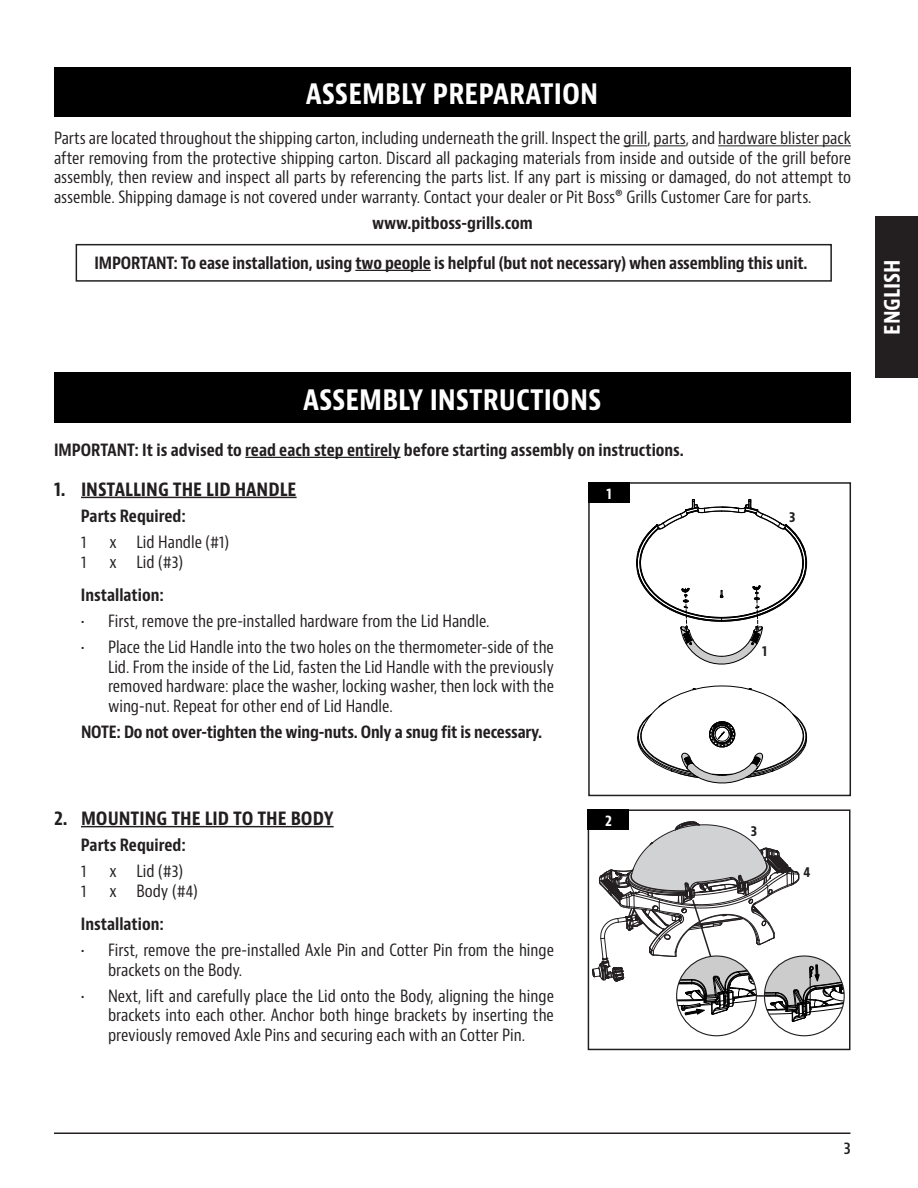
<style>
.page{position:relative;width:918px;height:1188px;background:#fff}
.page>*{position:absolute;margin:0;border:0;box-sizing:border-box;transform-origin:0 0}
.TXT{font:700 condensed 30px "Bernino Sans";color:#fff}
.t1{font:700 condensed 22.65px "Bernina Sans";color:#fff}
.t2{font:700 condensed 19.5px "Bernino Sans";color:#231f20}
.TXT-2{font:condensed 16.5px/19.5px "Bernino Sans";color:#231f20;text-align:justify}
.TXT-3{font:700 condensed 16.5px "Bernino Sans";letter-spacing:-.01em;color:#231f20}
.t3{font:600 condensed 16.5px "Bernino Sans";color:#231f20}
.TXT-4{font:700 condensed 15px "Bernino Sans";color:#fff}
.TXT-5{font:700 condensed 14.1px "Bernino Sans";color:#231f20}
</style>
<div class="page">
<div style="left:875px;top:216px;width:43px;height:162px;background:#231f20"></div>
<hr style="left:54px;top:1132px;width:796px;height:2px;background:#231f20">
<hr style="left:245px;top:457px;width:156px;height:1px;background:#231f20">
<hr style="left:81px;top:497px;width:216px;height:1px;background:#231f20">
<hr style="left:81px;top:826px;width:253px;height:1px;background:#231f20">
<div style="left:54px;top:373px;width:796px;height:50px;background:#000"></div>
<svg style="left:623px;top:145px;width:24px;height:1px"></svg>
<hr style="left:654px;top:145px;width:32px;height:1px;background:#231f20">
<hr style="left:718px;top:145px;width:133px;height:1px;background:#231f20">
<hr style="left:355px;top:270px;width:76px;height:1px;background:#231f20">
<div style="left:54px;top:68px;width:796px;height:49px;background:#000"></div>
<div style="left:76px;top:244px;width:756px;height:38px;border:2px solid #231f20"></div>
<div style="left:588px;top:482px;width:263px;height:314px;border:2px solid #231f20"></div>
<svg style="left:636px;top:499px;width:172px;height:166px"></svg>
<svg style="left:637px;top:686px;width:171px;height:98px"></svg>
<div style="left:588px;top:482px;width:42px;height:21px;background:#000"></div>
<div style="left:588px;top:809px;width:262px;height:241px;border:2px solid #231f20"></div>
<div style="left:588px;top:810px;width:41px;height:20px;background:#000"></div>
<svg style="left:592px;top:821px;width:252px;height:215px"></svg>
<p class="TXT" style="left:306px;top:75px;width:294px">ASSEMBLY PREPARATION</p>
<p class="TXT-2" style="left:54px;top:129px;width:799px">Parts are located throughout the shipping carton, including underneath the grill. Inspect the grill, parts, and hardware blister pack after removing from the protective shipping carton. Discard all packaging materials from inside and outside of the grill before assembly, then review and inspect all parts by referencing the parts list. If any part is missing or damaged, do not attempt to assemble. Shipping damage is not covered under warranty. Contact your dealer or Pit Boss® Grills Customer Care for parts.</p>
<p class="TXT-3" style="left:372px;top:213px;width:162px">www.pitboss-grills.com</p>
<p class="TXT-3" style="left:94px;top:253px;width:715px">IMPORTANT: To ease installation, using two people is helpful (but not necessary) when assembling this unit.</p>
<p class="TXT" style="left:303px;top:381px;width:300px">ASSEMBLY INSTRUCTIONS</p>
<p class="TXT-3" style="left:54px;top:440px;width:631px">IMPORTANT: It is advised to read each step entirely before starting assembly on instructions.</p>
<p class="t2" style="left:54px;top:477px;width:244px">1. INSTALLING THE LID HANDLE</p>
<p class="TXT-3" style="left:81px;top:506px;width:106px">Parts Required:</p>
<p class="TXT-2" style="left:81px;top:533px;width:7px">1</p>
<p class="TXT-2" style="left:109px;top:533px;width:121px">x Lid Handle (#1)</p>
<p class="TXT-2" style="left:81px;top:552px;width:7px">1</p>
<p class="TXT-2" style="left:109px;top:552px;width:75px">x Lid (#3)</p>
<p class="TXT-3" style="left:81px;top:584px;width:85px">Installation:</p>
<p class="TXT-2" style="left:81px;top:611px;width:410px">• First, remove the pre-installed hardware from the Lid Handle.</p>
<p class="TXT-2" style="left:108px;top:638px;width:448px;text-indent:-27px">• Place the Lid Handle into the two holes on the thermometer-side of the Lid. From the inside of the Lid, fasten the Lid Handle with the previously removed hardware: place the washer, locking washer, then lock with the wing-nut. Repeat for other end of Lid Handle.</p>
<p class="TXT-3" style="left:81px;top:722px;width:463px">NOTE: Do not over-tighten the wing-nuts. Only a snug fit is necessary.</p>
<p class="TXT-4" style="left:606px;top:484px;width:7px">1</p>
<p class="t2" style="left:54px;top:806px;width:281px">2. MOUNTING THE LID TO THE BODY</p>
<p class="TXT-3" style="left:81px;top:835px;width:106px">Parts Required:</p>
<p class="TXT-2" style="left:81px;top:862px;width:7px">1</p>
<p class="TXT-2" style="left:109px;top:862px;width:75px">x Lid (#3)</p>
<p class="TXT-2" style="left:81px;top:881px;width:7px">1</p>
<p class="TXT-2" style="left:109px;top:881px;width:90px">x Body (#4)</p>
<p class="TXT-3" style="left:81px;top:914px;width:85px">Installation:</p>
<p class="TXT-2" style="left:108px;top:941px;width:448px;text-indent:-27px">• First, remove the pre-installed Axle Pin and Cotter Pin from the hinge brackets on the Body.</p>
<p class="TXT-2" style="left:108px;top:986px;width:448px;text-indent:-27px">• Next, lift and carefully place the Lid onto the Body, aligning the hinge brackets into each other. Anchor both hinge brackets by inserting the previously removed Axle Pins and securing each with an Cotter Pin.</p>
<p class="TXT-4" style="left:605px;top:811px;width:8px">2</p>
<p class="TXT-5" style="left:789px;top:508px;width:8px">3</p>
<p class="TXT-5" style="left:762px;top:642px;width:6px">1</p>
<p class="TXT-5" style="left:751px;top:822px;width:8px">3</p>
<p class="TXT-5" style="left:803px;top:863px;width:9px">4</p>
<h2 class="t1" style="left:878px;top:335px;width:77px;rotate:-90deg">ENGLISH</h2>
<p class="t3" style="left:844px;top:1138px;width:9px">3</p>
</div>
